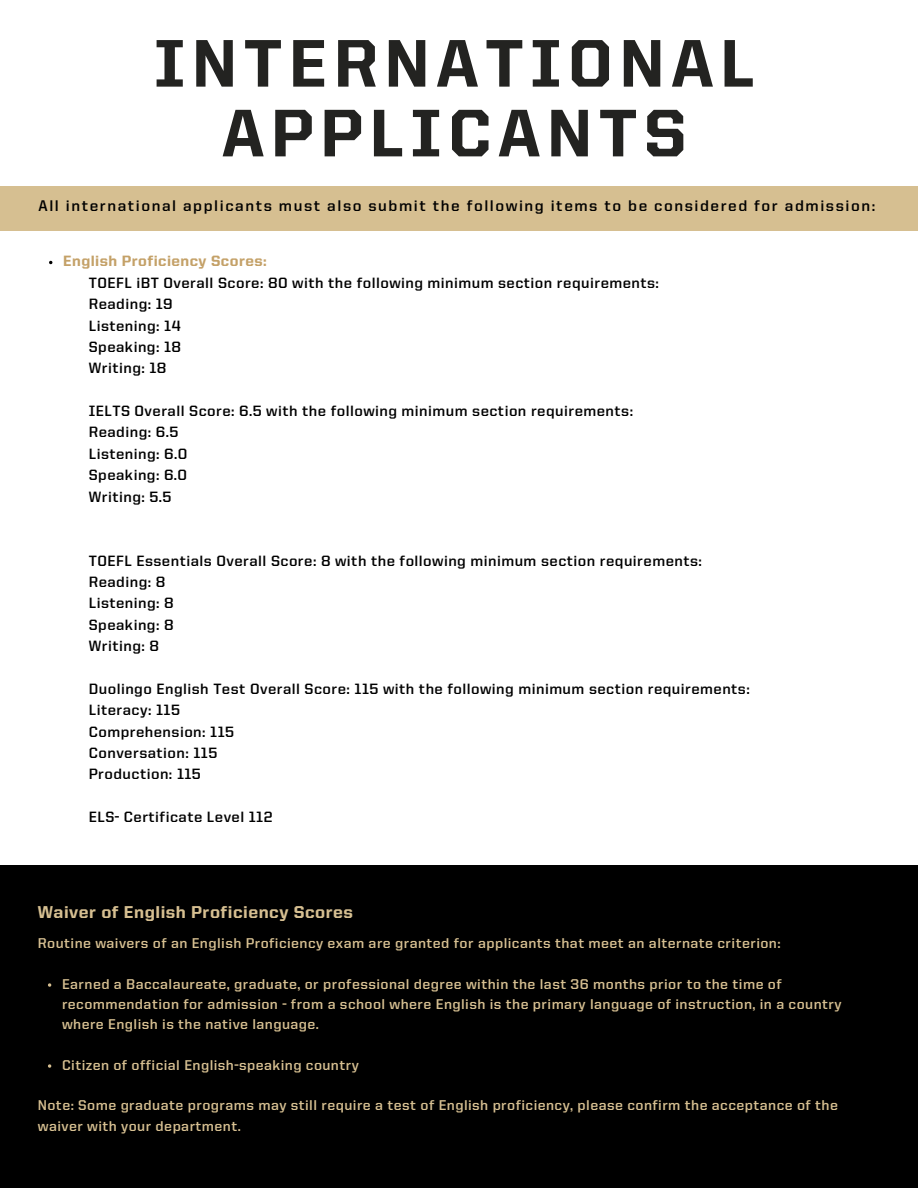
<style>
.page{position:relative;width:918px;height:1188px;background:#fff}
.page>*{position:absolute;margin:0;border:0;box-sizing:border-box;transform-origin:0 0}
.t1{font:800 67.5px/69.8px "United Sans Reg";letter-spacing:.1em;color:#232321;text-align:center}
.t2{font:800 17.25px "United Sans Reg";letter-spacing:.03em;color:#d6bf91}
.t3{font:700 15.45px "United Sans Reg";letter-spacing:.1em;color:#000}
.t4{font:700 15px/21.3px "United Sans Reg";letter-spacing:.03em;color:#000}
.t5{font:800 15px "United Sans Reg";letter-spacing:.03em;color:#c4a168}
.t6{font:700 14.25px/20.2px "United Sans Reg";letter-spacing:.03em;color:#d6bf91}
</style>
<div class="page">
<div style="left:0;top:865px;width:918px;height:323px;background:#000"></div>
<div style="left:0;top:186px;width:918px;height:45px;background:#d6bf91"></div>
<svg style="left:48px;top:983px;width:3px;height:4px"></svg>
<svg style="left:48px;top:1064px;width:3px;height:4px"></svg>
<h2 class="t1" style="left:154px;top:34px;width:602px">INTERNATIONAL<br>APPLICANTS</h2>
<h3 class="t3" style="left:39px;top:200px;width:838px">All international applicants must also submit the following items to be considered for admission:</h3>
<h1 class="t5" style="left:63px;top:255px;width:205px">English Proficiency Scores:</h1>
<h3 class="t4" style="left:89px;top:273px;width:572px">TOEFL iBT Overall Score: 80 with the following minimum section requirements:<br>Reading: 19<br>Listening: 14<br>Speaking: 18</h3>
<p class="t4" style="left:89px;top:359px;width:79px">Writing: 18</p>
<p class="t4" style="left:89px;top:402px;width:546px">IELTS Overall Score: 6.5 with the following minimum section requirements:<br>Reading: 6.5<br>Listening: 6.0</p>
<h3 class="t4" style="left:89px;top:466px;width:100px">Speaking: 6.0<br>Writing: 5.5</h3>
<h3 class="t4" style="left:89px;top:551px;width:615px">TOEFL Essentials Overall Score: 8 with the following minimum section requirements:<br>Reading: 8</h3>
<h3 class="t4" style="left:89px;top:594px;width:87px;text-align:justify">Listening: 8<br>Speaking: 8<br>Writing: 8</h3>
<h3 class="t4" style="left:89px;top:679px;width:663px">Duolingo English Test Overall Score: 115 with the following minimum section requirements:</h3>
<h3 class="t4" style="left:89px;top:701px;width:147px">Literacy: 115<br>Comprehension: 115<br>Conversation: 115<br>Production: 115</h3>
<h3 class="t4" style="left:89px;top:808px;width:185px">ELS- Certificate Level 112</h3>
<h3 class="t2" style="left:38px;top:905px;width:317px">Waiver of English Proficiency Scores</h3>
<p class="t6" style="left:38px;top:935px;width:744px">Routine waivers of an English Proficiency exam are granted for applicants that meet an alternate criterion:</p>
<p class="t6" style="left:62px;top:975px;width:781px">Earned a Baccalaureate, graduate, or professional degree within the last 36 months prior to the time of recommendation for admission - from a school where English is the primary language of instruction, in a country where English is the native language.</p>
<h3 class="t6" style="left:62px;top:1056px;width:298px">Citizen of official English-speaking country</h3>
<p class="t6" style="left:38px;top:1097px;width:802px">Note: Some graduate programs may still require a test of English proficiency, please confirm the acceptance of the waiver with your department.</p>
</div>
